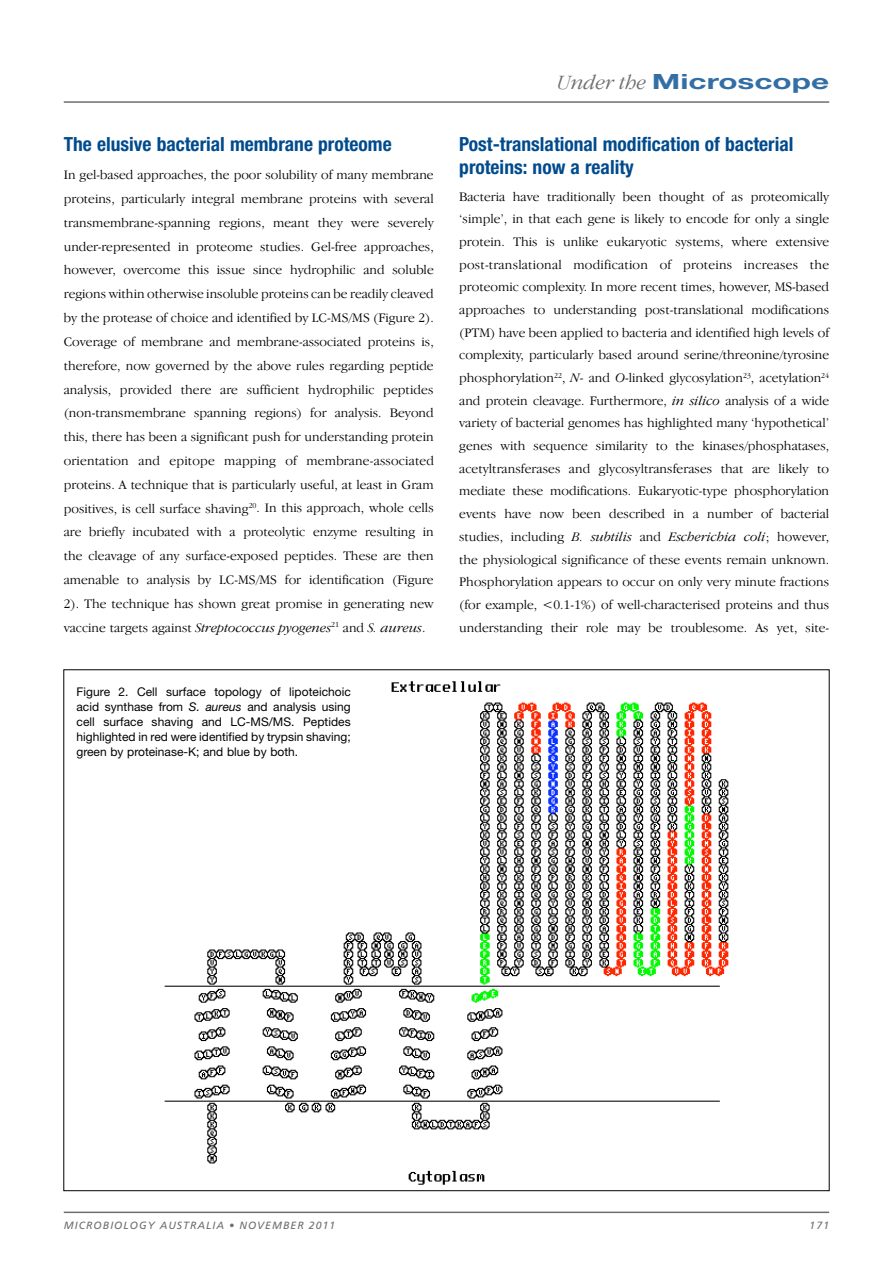
<style>
.page{position:relative;width:893px;height:1263px;background:#fff}
.page>*{position:absolute;margin:0;border:0;box-sizing:border-box;transform-origin:0 0}
.t1{font:700 21px "Helvetica Neue";color:#336fa4;scale:1.5 1}
.t2{font:700 condensed 19.5px/22.6px "Helvetica Neue";color:#004b8d}
.t3{font:300 13.5px/23.9px "Garamond IT Cby BT";color:#000;text-align:justify}
.t4{font:12px/15px "Helvetica Neue";color:#000;text-align:justify}
.t5{font:italic 10.5px "Frutiger";letter-spacing:.1em;color:#6d6e71}
.s1{font-style:italic}
.s2{font-family:"Garamond IT Cby BT";font-weight:300;font-style:italic;color:#6d6e71}
</style>
<div class="page">
<hr style="left:64px;top:1211px;width:765px;height:2px;background:#6d6e71">
<hr style="left:64px;top:101px;width:765px;height:2px;background:#6d6e71">
<img style="left:164px;top:681px;width:565px;height:504px">
<h2 class="t2" style="left:64px;top:133px;width:329px">The elusive bacterial membrane proteome</h2>
<p class="t3" style="left:64px;top:163px;width:372px">In gel-based approaches, the poor solubility of many membrane proteins, particularly integral membrane proteins with several transmembrane-spanning regions, meant they were severely under-represented in proteome studies. Gel-free approaches, however, overcome this issue since hydrophilic and soluble regions within otherwise insoluble proteins can be readily cleaved by the protease of choice and identified by LC-MS/MS (Figure 2).<br>Coverage of membrane and membrane-associated proteins is, therefore, now governed by the above rules regarding peptide analysis, provided there are sufficient hydrophilic peptides (non-transmembrane spanning regions) for analysis. Beyond this, there has been a significant push for understanding protein orientation and epitope mapping of membrane-associated proteins. A technique that is particularly useful, at least in Gram positives, is cell surface shaving<sup>20</sup>. In this approach, whole cells are briefly incubated with a proteolytic enzyme resulting in the cleavage of any surface-exposed peptides. These are then amenable to analysis by LC-MS/MS for identification (Figure 2). The technique has shown great promise in generating new vaccine targets against <span class="s1">Streptococcus pyogenes</span><sup>21</sup> and <span class="s1">S. aureus</span>.</p>
<p class="t4" style="left:77px;top:684px;width:276px">Figure 2. Cell surface topology of lipoteichoic acid synthase from <span class="s1">S. aureus</span> and analysis using cell surface shaving and LC-MS/MS. Peptides highlighted in red were identified by trypsin shaving; green by proteinase-K; and blue by both.</p>
<h1 class="t1" style="left:557px;top:68px;width:183px"><span class="s2">Under the</span> Microscope</h1>
<h2 class="t2" style="left:459px;top:133px;width:336px">Post-translational modification of bacterial proteins: now a reality</h2>
<p class="t3" style="left:459px;top:185px;width:371px;line-height:22.6px">Bacteria have traditionally been thought of as proteomically ‘simple’, in that each gene is likely to encode for only a single protein. This is unlike eukaryotic systems, where extensive post-translational modification of proteins increases the proteomic complexity. In more recent times, however, MS-based approaches to understanding post-translational modifications (PTM) have been applied to bacteria and identified high levels of complexity, particularly based around serine/threonine/tyrosine phosphorylation<sup>22</sup>, <span class="s1">N</span>- and <span class="s1">O</span>-linked glycosylation<sup>23</sup>, acetylation<sup>24 </sup>and protein cleavage. Furthermore, <span class="s1">in silico</span> analysis of a wide variety of bacterial genomes has highlighted many ‘hypothetical’ genes with sequence similarity to the kinases/phosphatases, acetyltransferases and glycosyltransferases that are likely to mediate these modifications. Eukaryotic-type phosphorylation events have now been described in a number of bacterial studies, including <span class="s1">B. subtilis</span> and <span class="s1">Escherichia coli</span>; however, the physiological significance of these events remain unknown.<br>Phosphorylation appears to occur on only very minute fractions (for example, &lt;0.1-1%) of well-characterised proteins and thus understanding their role may be troublesome. As yet, site-</p>
<p class="t5" style="left:64px;top:1219px;width:273px">MICROBIOLOGY AUSTRALIA • NOVEMBER 2011</p>
<p class="t5" style="left:810px;top:1219px;width:21px">171</p>
</div>
